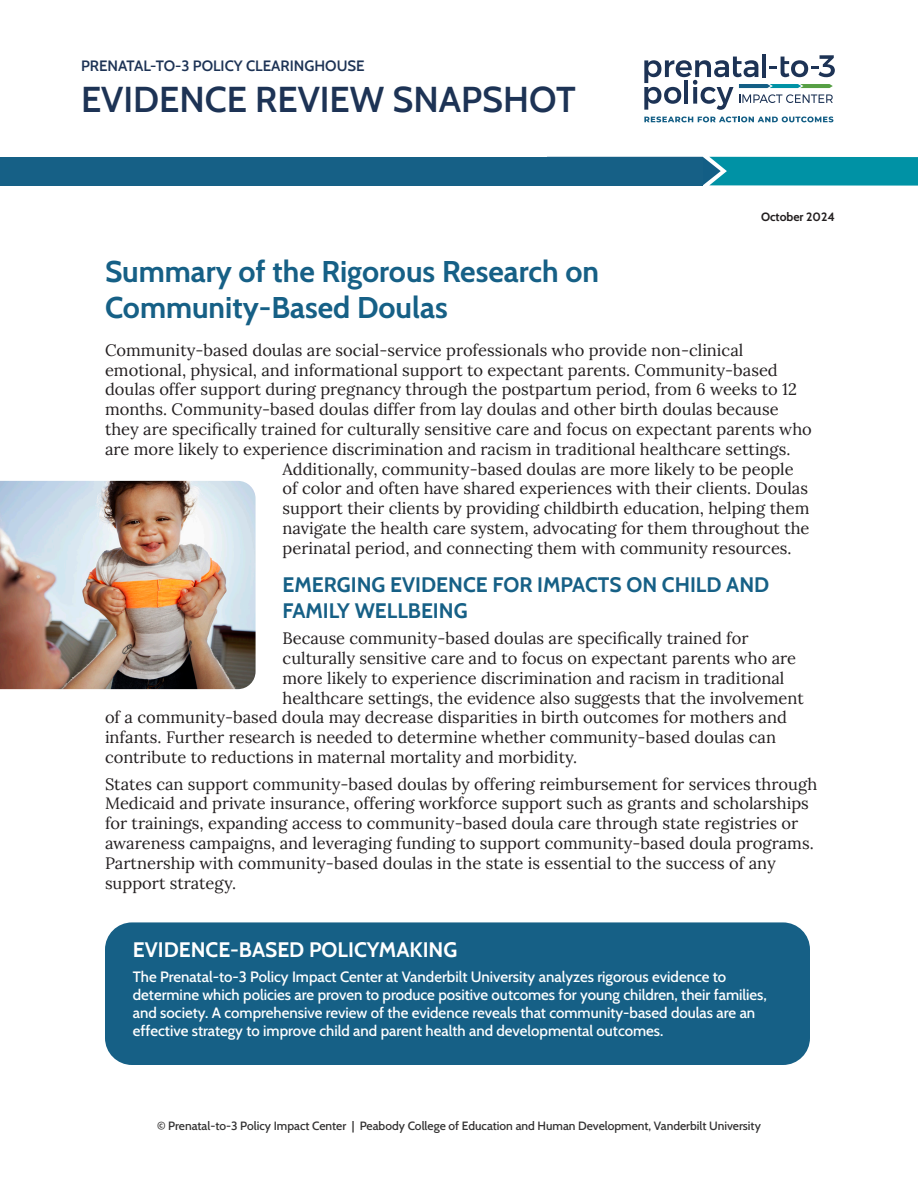
<style>
.page{position:relative;width:918px;height:1188px;background:#fff}
.page>*{position:absolute;margin:0;border:0;box-sizing:border-box;transform-origin:0 0}
.t1{font:600 36px "Cabin";color:#1d3355}
.t2{font:700 30px/36px "Cabin";color:#166086}
.t3{font:700 21px/25.2px "Cabin";color:#166086}
.t4{font:700 21px "Cabin";color:#fff}
.t5{font:16.5px/19.8px "Lora";color:#231f20}
.t6{font:500 15px/18px "Cabin";color:#fff}
.t7{font:600 15px "Cabin";color:#1d3355}
.t8{font:500 12px "Cabin";color:#333232}
.t9{font:700 12px "Cabin";color:#231f20}
</style>
<div class="page">
<div style="left:105px;top:922px;width:705px;height:143px;background:#166086;border-radius:27px"></div>
<img style="left:0;top:481px;width:256px;height:208px">
<hr style="left:762px;top:54px;width:4px;height:23px;background:#1d3355">
<svg style="left:644px;top:55px;width:191px;height:55px"></svg>
<svg style="left:644px;top:117px;width:189px;height:5px"></svg>
<div style="left:0;top:157px;width:703px;height:28px;background:#166086"></div>
<svg style="left:547px;top:157px;width:371px;height:29px"></svg>
<p class="t7" style="left:81px;top:54px;width:285px">PRENATAL-TO-3 POLICY CLEARINGHOUSE</p>
<p class="t1" style="left:81px;top:71px;width:496px">EVIDENCE REVIEW SNAPSHOT</p>
<p class="t2" style="left:105px;top:251px;width:496px">Summary of the Rigorous Research on<br>Community-Based Doulas</p>
<p class="t9" style="left:761px;top:208px;width:75px">October 2024</p>
<p class="t5" style="left:105px;top:339px;width:640px">Community-based doulas are social-service professionals who provide non-clinical</p>
<p class="t5" style="left:105px;top:359px;width:674px">emotional, physical, and informational support to expectant parents. Community-based</p>
<p class="t5" style="left:105px;top:378px;width:693px">doulas offer support during pregnancy through the postpartum period, from 6 weeks to 12</p>
<p class="t5" style="left:105px;top:398px;width:675px">months. Community-based doulas differ from lay doulas and other birth doulas because</p>
<p class="t5" style="left:105px;top:418px;width:708px">they are specifically trained for culturally sensitive care and focus on expectant parents who</p>
<p class="t5" style="left:105px;top:438px;width:687px">are more likely to experience discrimination and racism in traditional healthcare settings.</p>
<p class="t5" style="left:283px;top:458px;width:513px">Additionally, community-based doulas are more likely to be people</p>
<p class="t5" style="left:283px;top:477px;width:527px">of color and often have shared experiences with their clients. Doulas</p>
<p class="t5" style="left:283px;top:497px;width:529px">support their clients by providing childbirth education, helping them</p>
<p class="t5" style="left:283px;top:517px;width:529px">navigate the health care system, advocating for them throughout the</p>
<p class="t5" style="left:283px;top:537px;width:511px">perinatal period, and connecting them with community resources.</p>
<p class="t3" style="left:283px;top:571px;width:488px">EMERGING EVIDENCE FOR IMPACTS ON CHILD AND<br>FAMILY WELLBEING</p>
<p class="t5" style="left:283px;top:627px;width:468px">Because community-based doulas are specifically trained for</p>
<p class="t5" style="left:283px;top:647px;width:515px">culturally sensitive care and to focus on expectant parents who are</p>
<p class="t5" style="left:283px;top:667px;width:503px">more likely to experience discrimination and racism in traditional</p>
<p class="t5" style="left:283px;top:687px;width:523px">healthcare settings, the evidence also suggests that the involvement</p>
<p class="t5" style="left:105px;top:707px;width:683px">of a community-based doula may decrease disparities in birth outcomes for mothers and</p>
<p class="t5" style="left:105px;top:726px;width:673px">infants. Further research is needed to determine whether community-based doulas can</p>
<p class="t5" style="left:105px;top:746px;width:474px">contribute to reductions in maternal mortality and morbidity.</p>
<p class="t5" style="left:105px;top:773px;width:714px">States can support community-based doulas by offering reimbursement for services through Medicaid and private insurance, offering workforce support such as grants and scholarships for trainings, expanding access to community-based doula care through state registries or awareness campaigns, and leveraging funding to support community-based doula programs.<br>Partnership with community-based doulas in the state is essential to the success of any support strategy.</p>
<p class="t4" style="left:133px;top:933px;width:326px">EVIDENCE-BASED POLICYMAKING</p>
<p class="t6" style="left:133px;top:967px;width:636px">The Prenatal-to-3 Policy Impact Center at Vanderbilt University analyzes rigorous evidence to determine which policies are proven to produce positive outcomes for young children, their families, and society. A comprehensive review of the evidence reveals that community-based doulas are an effective strategy to improve child and parent health and developmental outcomes.</p>
<p class="t8" style="left:157px;top:1117px;width:605px">© Prenatal-to-3 Policy Impact Center | Peabody College of Education and Human Development, Vanderbilt University</p>
</div>
